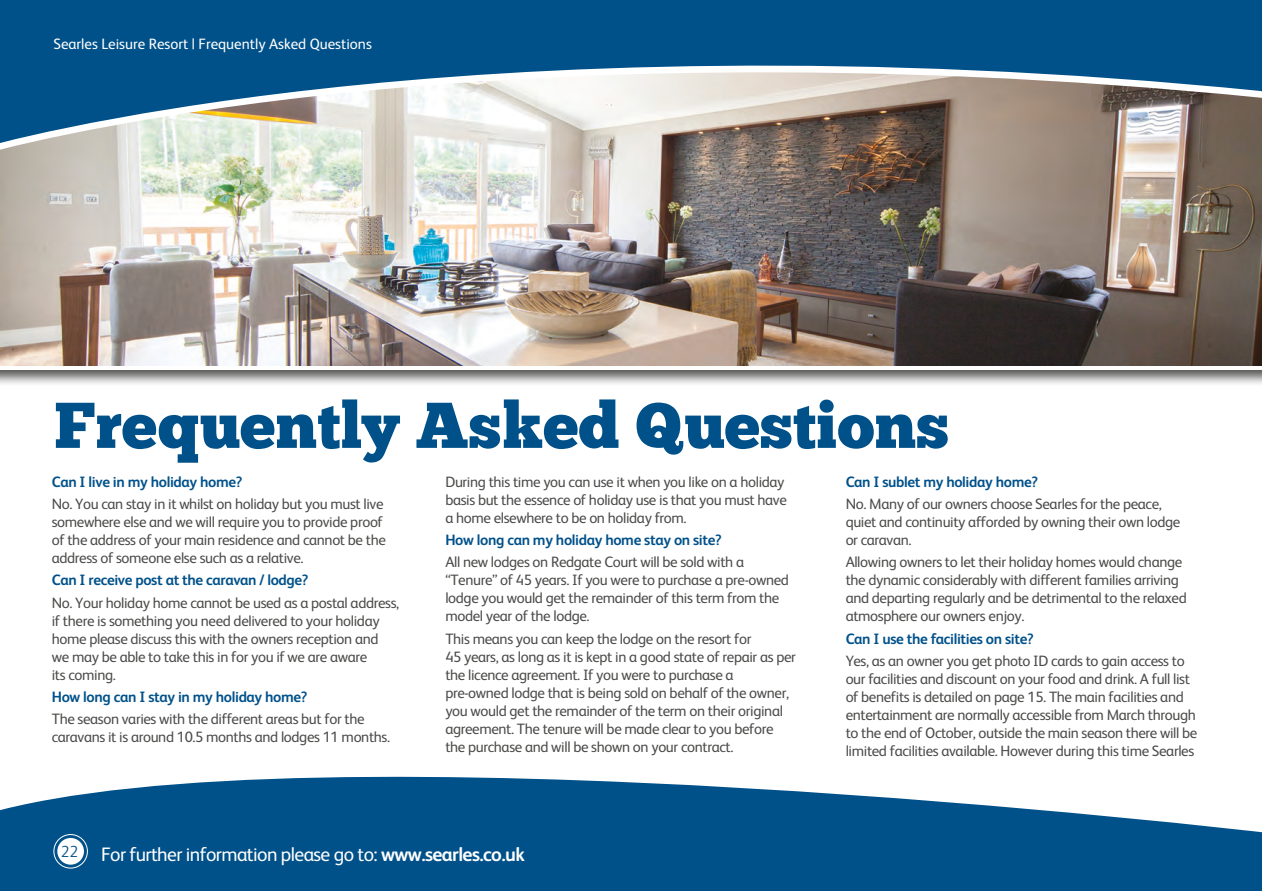
<style>
.page{position:relative;width:1262px;height:891px;background:#fff}
.page>*{position:absolute;margin:0;border:0;box-sizing:border-box;transform-origin:0 0}
.t1{font:64.5px "Chunk Five";color:#00518a}
.t2{font:19.5px "FS Albert";letter-spacing:-.03em;color:#fff}
.t3{font:300 16.05px "FS Albert";color:#00518a}
.t4{font:15px/18px "FS Albert";letter-spacing:-.025em;color:#4b4b4a}
.t5{font:700 15px "FS Albert";letter-spacing:-.025em;color:#00518a}
.t6{font:15px "FS Albert";color:#fff}
.s1{font-weight:700}
</style>
<div class="page">
<div style="left:0;top:0;width:1262px;height:386px;background:#1d1d1b;opacity:.75"></div>
<img style="left:0;top:209px;width:1262px;height:156px">
<img style="left:0;top:202px;width:1262px;height:7px">
<svg style="left:0;top:0;width:1262px;height:202px;background:#6e8b9d"></svg>
<svg style="left:0;top:776px;width:1262px;height:114px;fill:#00518a"></svg>
<div style="left:57px;top:837px;width:27px;height:27px;background:#fff;border-radius:50%"></div>
<div style="left:53px;top:833px;width:35px;height:35px;border:1px solid #fff;border-radius:50%"></div>
<svg style="left:1261px;top:0;width:1px;height:151px"></svg>
<p class="t6" style="left:53px;top:34px;width:320px">Searles Leisure Resort | Frequently Asked Questions</p>
<p class="t1" style="left:54px;top:395px;width:896px">Frequently Asked Questions</p>
<p class="t5" style="left:52px;top:471px;width:192px">Can I live in my holiday home?</p>
<p class="t4" style="left:52px;top:494px;width:336px">No. You can stay in it whilst on holiday but you must live somewhere else and we will require you to provide proof of the address of your main residence and cannot be the address of someone else such as a relative.</p>
<p class="t5" style="left:52px;top:569px;width:258px">Can I receive post at the caravan / lodge?</p>
<p class="t4" style="left:52px;top:592px;width:349px">No. Your holiday home cannot be used as a postal address, if there is something you need delivered to your holiday home please discuss this with the owners reception and we may be able to take this in for you if we are aware<br>its coming.</p>
<p class="t5" style="left:52px;top:686px;width:257px">How long can I stay in my holiday home?</p>
<p class="t4" style="left:52px;top:709px;width:340px">The season varies with the different areas but for the caravans it is around 10.5 months and lodges 11 months.</p>
<p class="t5" style="left:845px;top:471px;width:194px">Can I sublet my holiday home?</p>
<p class="t4" style="left:845px;top:494px;width:336px">No. Many of our owners choose Searles for the peace, quiet and continuity afforded by owning their own lodge or caravan.</p>
<p class="t4" style="left:845px;top:552px;width:342px">Allowing owners to let their holiday homes would change the dynamic considerably with different families arriving and departing regularly and be detrimental to the relaxed atmosphere our owners enjoy.</p>
<p class="t5" style="left:845px;top:628px;width:189px">Can I use the facilities on site?</p>
<p class="t4" style="left:845px;top:650px;width:353px">Yes, as an owner you get photo ID cards to gain access to our facilities and discount on your food and drink. A full list of benefits is detailed on page 15. The main facilities and entertainment are normally accessible from March through to the end of October, outside the main season there will be limited facilities available. However during this time Searles</p>
<p class="t4" style="left:445px;top:471px;width:343px">During this time you can use it when you like on a holiday basis but the essence of holiday use is that you must have a home elsewhere to be on holiday from.</p>
<p class="t5" style="left:445px;top:529px;width:278px">How long can my holiday home stay on site?</p>
<p class="t4" style="left:445px;top:552px;width:345px">All new lodges on Redgate Court will be sold with a “Tenure” of 45 years. If you were to purchase a pre-owned lodge you would get the remainder of this term from the model year of the lodge.</p>
<p class="t4" style="left:445px;top:628px;width:352px">This means you can keep the lodge on the resort for<br>45 years, as long as it is kept in a good state of repair as per the licence agreement. If you were to purchase a pre-owned lodge that is being sold on behalf of the owner, you would get the remainder of the term on their original agreement. The tenure will be made clear to you before the purchase and will be shown on your contract.</p>
<p class="t3" style="left:61px;top:840px;width:19px">22</p>
<p class="t2" style="left:101px;top:840px;width:425px">For further information please go to: <span class="s1">www.searles.co.uk</span></p>
</div>
